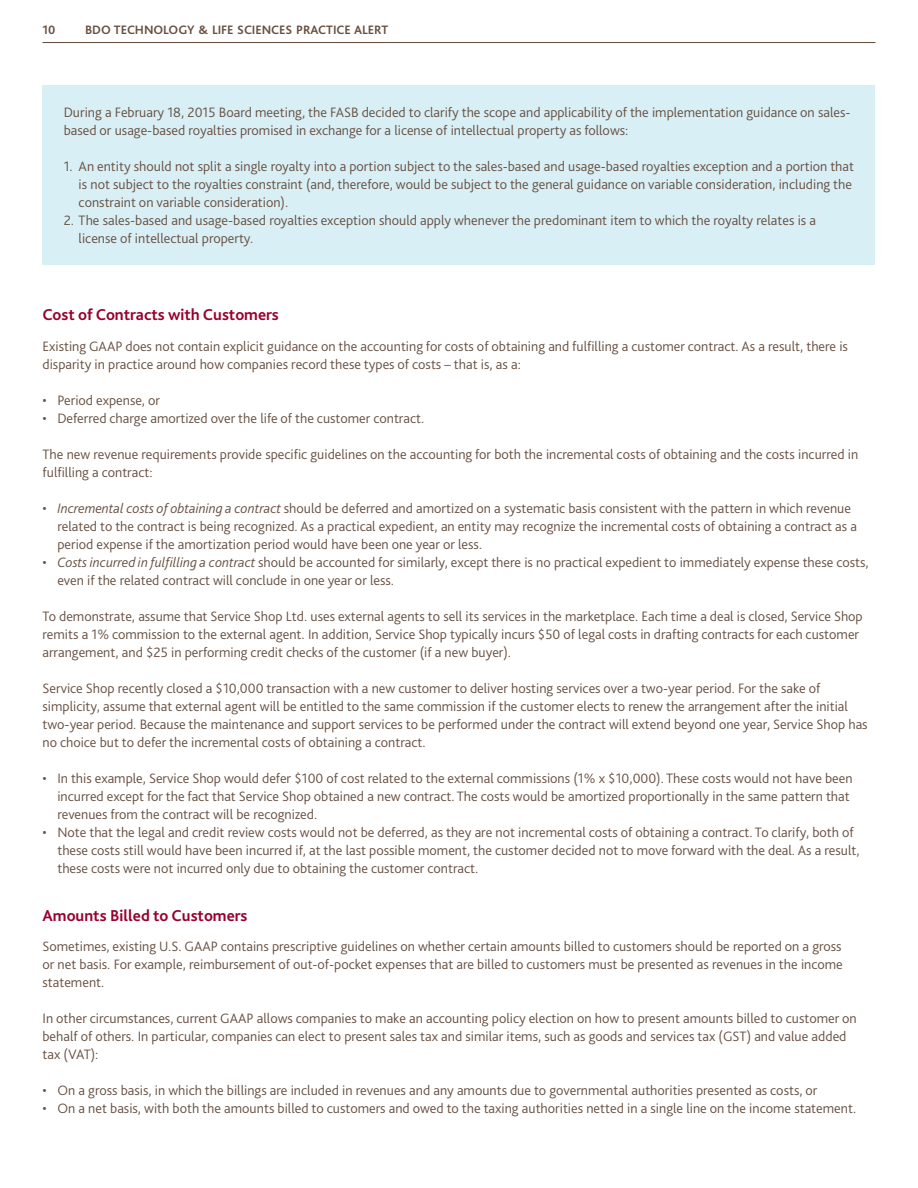
<style>
.page{position:relative;width:918px;height:1188px;background:#fff}
.page>*{position:absolute;margin:0;border:0;box-sizing:border-box;transform-origin:0 0}
.t1{font:700 16.5px "Bliss Pro";color:#98002e}
.t2{font:300 14.25px/18px "Bliss Pro";color:#685041}
.t3{font:700 12.75px "Bliss Pro";letter-spacing:-.005em;color:#685040}
.t4{font:700 12.75px "Bliss Pro";color:#685041}
.s1{font-style:italic}
</style>
<div class="page">
<hr style="left:43px;top:42px;width:832px;height:1px;background:#685041">
<div style="left:43px;top:85px;width:832px;height:179px;background:#d8eff6"></div>
<p class="t4" style="left:43px;top:22px;width:14px">10</p>
<p class="t3" style="left:85px;top:22px;width:305px">BDO TECHNOLOGY &amp; LIFE SCIENCES PRACTICE ALERT</p>
<p class="t2" style="left:64px;top:103px;width:788px">During a February 18, 2015 Board meeting, the FASB decided to clarify the scope and applicability of the implementation guidance on sales&shy;based or usage-based royalties promised in exchange for a license of intellectual property as follows:</p>
<p class="t2" style="left:79px;top:157px;width:777px;text-indent:-15px">1. An entity should not split a single royalty into a portion subject to the sales-based and usage-based royalties exception and a portion that is not subject to the royalties constraint (and, therefore, would be subject to the general guidance on variable consideration, including the constraint on variable consideration).</p>
<p class="t2" style="left:79px;top:211px;width:739px;text-indent:-15px">2. The sales-based and usage-based royalties exception should apply whenever the predominant item to which the royalty relates is a license of intellectual property.</p>
<p class="t1" style="left:43px;top:305px;width:238px">Cost of Contracts with Customers</p>
<p class="t2" style="left:43px;top:337px;width:807px">Existing GAAP does not contain explicit guidance on the accounting for costs of obtaining and fulfilling a customer contract. As a result, there is disparity in practice around how companies record these types of costs – that is, as a:</p>
<p class="t2" style="left:43px;top:391px;width:119px">• Period expense, or</p>
<p class="t2" style="left:43px;top:409px;width:383px">• Deferred charge amortized over the life of the customer contract.</p>
<p class="t2" style="left:43px;top:445px;width:817px">The new revenue requirements provide specific guidelines on the accounting for both the incremental costs of obtaining and the costs incurred in fulfilling a contract:</p>
<p class="t2" style="left:57px;top:499px;width:801px;text-indent:-15px">• <span class="s1">Incremental costs of obtaining a contract</span> should be deferred and amortized on a systematic basis consistent with the pattern in which revenue related to the contract is being recognized. As a practical expedient, an entity may recognize the incremental costs of obtaining a contract as a period expense if the amortization period would have been one year or less.</p>
<p class="t2" style="left:57px;top:553px;width:813px;text-indent:-15px">• <span class="s1">Costs incurred in fulfilling a contract</span> should be accounted for similarly, except there is no practical expedient to immediately expense these costs, even if the related contract will conclude in one year or less.</p>
<p class="t2" style="left:43px;top:607px;width:822px">To demonstrate, assume that Service Shop Ltd. uses external agents to sell its services in the marketplace. Each time a deal is closed, Service Shop remits a 1% commission to the external agent. In addition, Service Shop typically incurs $50 of legal costs in drafting contracts for each customer arrangement, and $25 in performing credit checks of the customer (if a new buyer).</p>
<p class="t2" style="left:43px;top:679px;width:827px">Service Shop recently closed a $10,000 transaction with a new customer to deliver hosting services over a two-year period. For the sake of simplicity, assume that external agent will be entitled to the same commission if the customer elects to renew the arrangement after the initial two-year period. Because the maintenance and support services to be performed under the contract will extend beyond one year, Service Shop has no choice but to defer the incremental costs of obtaining a contract.</p>
<p class="t2" style="left:57px;top:769px;width:797px;text-indent:-15px">• In this example, Service Shop would defer $100 of cost related to the external commissions (1% x $10,000). These costs would not have been incurred except for the fact that Service Shop obtained a new contract. The costs would be amortized proportionally in the same pattern that revenues from the contract will be recognized.</p>
<p class="t2" style="left:57px;top:823px;width:804px;text-indent:-15px">• Note that the legal and credit review costs would not be deferred, as they are not incremental costs of obtaining a contract. To clarify, both of these costs still would have been incurred if, at the last possible moment, the customer decided not to move forward with the deal. As a result, these costs were not incurred only due to obtaining the customer contract.</p>
<p class="t1" style="left:43px;top:905px;width:206px">Amounts Billed to Customers</p>
<p class="t2" style="left:43px;top:937px;width:802px;text-align:justify">Sometimes, existing U.S. GAAP contains prescriptive guidelines on whether certain amounts billed to customers should be reported on a gross or net basis. For example, reimbursement of out-of-pocket expenses that are billed to customers must be presented as revenues in the income statement.</p>
<p class="t2" style="left:43px;top:1009px;width:816px">In other circumstances, current GAAP allows companies to make an accounting policy election on how to present amounts billed to customer on behalf of others. In particular, companies can elect to present sales tax and similar items, such as goods and services tax (GST) and value added tax (VAT):</p>
<p class="t2" style="left:43px;top:1081px;width:776px">• On a gross basis, in which the billings are included in revenues and any amounts due to governmental authorities presented as costs, or</p>
<p class="t2" style="left:43px;top:1099px;width:815px">• On a net basis, with both the amounts billed to customers and owed to the taxing authorities netted in a single line on the income statement.</p>
</div>
